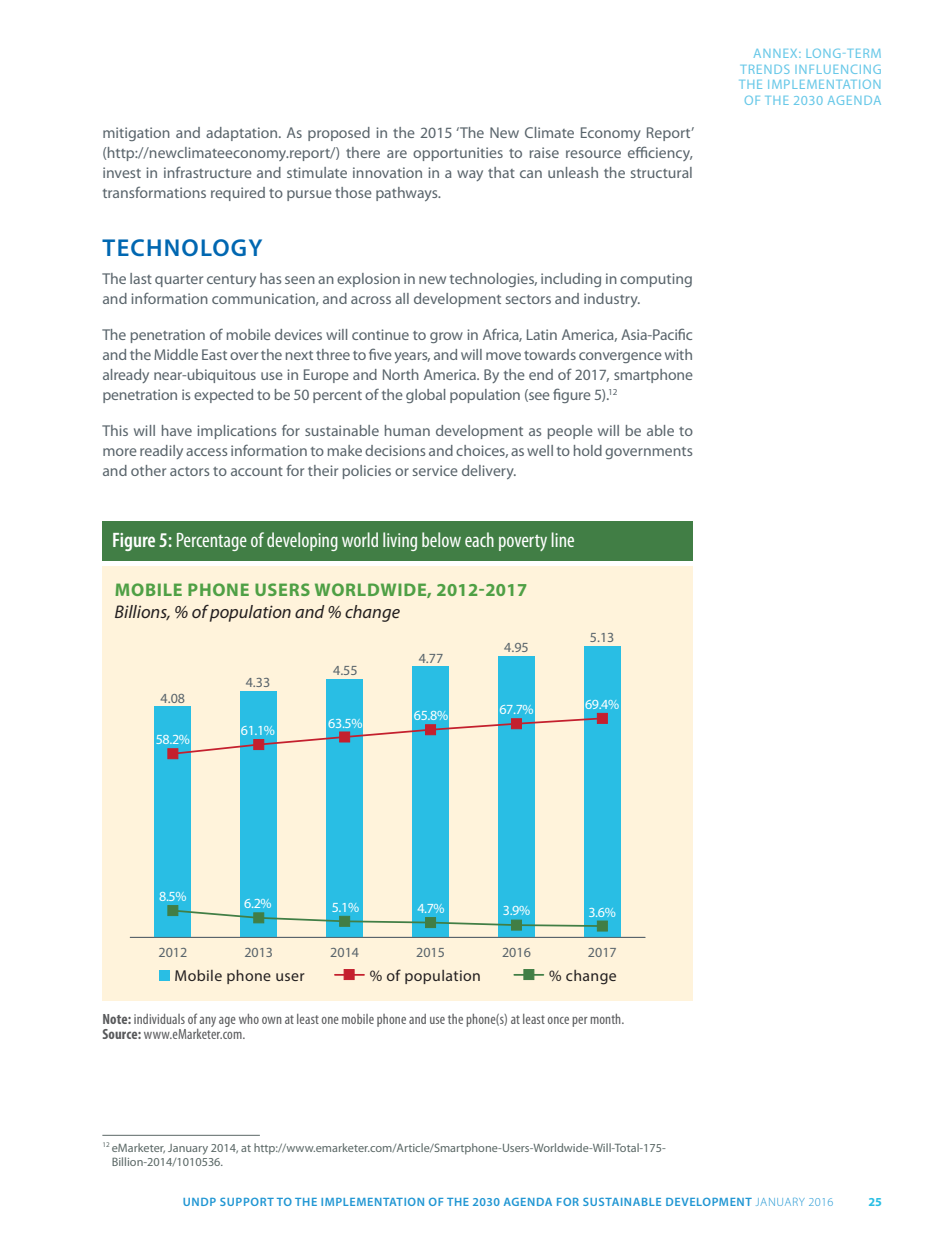
<style>
.page{position:relative;width:945px;height:1260px;background:#fff}
.page>*{position:absolute;margin:0;border:0;box-sizing:border-box;transform-origin:0 0}
.t1{font:600 24.5px "Myriad Pro";letter-spacing:.05em;color:#0067b1}
.t2{font:condensed 21px "Myriad Pro";color:#fff}
.t3{font:700 18.38px "Myriad Pro";letter-spacing:.04em;color:#4fa045}
.t4{font:italic 18.38px "Myriad Pro";color:#231f20}
.t5{font:15.75px/20.1px "Myriad Pro";color:#59646b;text-align:justify}
.t6{font:15.75px "Myriad Pro";letter-spacing:.025em;color:#231f20}
.t7{font:condensed 14.88px/15.8px "Myriad Pro";letter-spacing:.01em;color:#58595b}
.t8{font:14px/15.8px "Myriad Pro";letter-spacing:.05em;color:#68c8e8;text-align:right}
.t9{font:14px "Myriad Pro";letter-spacing:-.025em;color:#fff}
.t10{font:14px "Myriad Pro";color:#59646b}
.t11{font:12.25px/14px "Myriad Pro";color:#5b6866}
.t12{font:600 12.25px "Myriad Pro";letter-spacing:.05em;color:#2096d3}
.t13{font:700 12.25px "Myriad Pro";color:#29bee4}
.s1{font-weight:600}
.s2{font-weight:700}
.s3{font-weight:300}
</style>
<div class="page">
<hr style="left:102px;top:1135px;width:158px;height:1px;background:#5b6866">
<div style="left:102px;top:566px;width:591px;height:434px;background:#fff3db"></div>
<div style="left:102px;top:522px;width:591px;height:39px;background:#417e45"></div>
<div style="left:159px;top:970px;width:11px;height:11px;background:#29bee4"></div>
<hr style="left:335px;top:974px;width:29px;height:2px;background:#c4202e">
<hr style="left:514px;top:974px;width:29px;height:2px;background:#417e45">
<div style="left:155px;top:706px;width:36px;height:231px;background:#29bee4"></div>
<div style="left:241px;top:691px;width:36px;height:246px;background:#29bee4"></div>
<div style="left:327px;top:679px;width:36px;height:258px;background:#29bee4"></div>
<div style="left:413px;top:666px;width:36px;height:271px;background:#29bee4"></div>
<div style="left:498px;top:656px;width:37px;height:281px;background:#29bee4"></div>
<div style="left:584px;top:646px;width:36px;height:291px;background:#29bee4"></div>
<hr style="left:130px;top:937px;width:515px;height:1px;background:#59646b">
<svg style="left:171px;top:909px;width:433px;height:19px"></svg>
<div style="left:167px;top:905px;width:11px;height:11px;background:#417e45;border:1px solid #417e45"></div>
<div style="left:253px;top:912px;width:11px;height:11px;background:#417e45;border:1px solid #417e45"></div>
<div style="left:339px;top:916px;width:11px;height:11px;background:#417e45;border:1px solid #417e45"></div>
<div style="left:425px;top:917px;width:11px;height:11px;background:#417e45"></div>
<div style="left:511px;top:920px;width:11px;height:11px;background:#417e45;border:1px solid #417e45"></div>
<div style="left:597px;top:921px;width:11px;height:10px;background:#417e45;border:1px solid #417e45"></div>
<div style="left:523px;top:969px;width:11px;height:11px;background:#417e45;border:1px solid #417e45"></div>
<div style="left:344px;top:969px;width:11px;height:11px;background:#c4202e;border:1px solid #c4202e"></div>
<svg style="left:178px;top:717px;width:419px;height:39px"></svg>
<div style="left:167px;top:748px;width:11px;height:11px;background:#c4202e;border:1px solid #c4202e"></div>
<div style="left:253px;top:739px;width:11px;height:11px;background:#c4202e;border:1px solid #c4202e"></div>
<div style="left:339px;top:732px;width:11px;height:10px;background:#c4202e;border:1px solid #c4202e"></div>
<div style="left:425px;top:724px;width:11px;height:11px;background:#c4202e;border:1px solid #c4202e"></div>
<div style="left:511px;top:718px;width:11px;height:11px;background:#c4202e;border:1px solid #c4202e"></div>
<div style="left:597px;top:713px;width:11px;height:11px;background:#c4202e;border:1px solid #c4202e"></div>
<p class="t5" style="left:102px;top:122px;width:593px">mitigation and adaptation. As proposed in the 2015 ‘The New Climate Economy Report’ (http://newclimateeconomy.report/) there are opportunities to raise resource efficiency, invest in infrastructure and stimulate innovation in a way that can unleash the structural transformations required to pursue those pathways.</p>
<h1 class="t1" style="left:103px;top:232px;width:161px">TECHNOLOGY</h1>
<p class="t5" style="left:102px;top:268px;width:592px">The last quarter century has seen an explosion in new technologies, including in computing and information communication, and across all development sectors and industry.</p>
<p class="t5" style="left:102px;top:324px;width:592px">The penetration of mobile devices will continue to grow in Africa, Latin America, Asia-Pacific and the Middle East over the next three to five years, and will move towards convergence with already near-ubiquitous use in Europe and North America. By the end of 2017, smartphone penetration is expected to be 50 percent of the global population (see figure 5).<sup>12</sup></p>
<p class="t5" style="left:102px;top:421px;width:592px">This will have implications for sustainable human development as people will be able to more readily access information to make decisions and choices, as well to hold governments and other actors to account for their policies or service delivery.</p>
<h2 class="t2" style="left:112px;top:528px;width:464px"><span class="s1">Figure 5:</span> Percentage of developing world living below each poverty line</h2>
<p class="t3" style="left:115px;top:578px;width:414px">MOBILE PHONE USERS WORLDWIDE, 2012-2017</p>
<p class="t4" style="left:115px;top:601px;width:287px">Billions, % of population and % change</p>
<p class="t10" style="left:161px;top:690px;width:26px">4.08</p>
<p class="t9" style="left:156px;top:731px;width:36px">58.2%</p>
<p class="t10" style="left:246px;top:674px;width:26px">4.33</p>
<p class="t9" style="left:241px;top:722px;width:36px">61.1%</p>
<p class="t10" style="left:333px;top:662px;width:26px">4.55</p>
<p class="t9" style="left:328px;top:715px;width:36px">63.5%</p>
<p class="t10" style="left:419px;top:649px;width:26px">4.77</p>
<p class="t9" style="left:414px;top:706px;width:36px">65.8%</p>
<p class="t10" style="left:504px;top:639px;width:26px">4.95</p>
<p class="t9" style="left:499px;top:701px;width:36px">67.7%</p>
<p class="t10" style="left:590px;top:628px;width:26px">5.13</p>
<p class="t9" style="left:585px;top:696px;width:36px">69.4%</p>
<p class="t8" style="left:739px;top:45px;width:145px">ANNEX: LONG-TERM<br>TRENDS INFLUENCING<br>THE IMPLEMENTATION<br>OF THE 2030 AGENDA</p>
<p class="t9" style="left:159px;top:888px;width:29px">8.5%</p>
<p class="t9" style="left:244px;top:895px;width:29px">6.2%</p>
<p class="t9" style="left:332px;top:898px;width:29px">5.1%</p>
<p class="t9" style="left:417px;top:900px;width:29px">4.7%</p>
<p class="t9" style="left:503px;top:902px;width:29px">3.9%</p>
<p class="t9" style="left:588px;top:904px;width:29px">3.6%</p>
<p class="t10" style="left:158px;top:943px;width:30px">2012</p>
<p class="t10" style="left:244px;top:943px;width:30px">2013</p>
<p class="t10" style="left:330px;top:943px;width:30px">2014</p>
<p class="t10" style="left:416px;top:943px;width:30px">2015</p>
<p class="t10" style="left:502px;top:943px;width:30px">2016</p>
<p class="t10" style="left:588px;top:943px;width:30px">2017</p>
<p class="t6" style="left:175px;top:966px;width:132px">Mobile phone user</p>
<p class="t6" style="left:370px;top:966px;width:113px">% of population</p>
<p class="t6" style="left:549px;top:966px;width:69px">% change</p>
<p class="t7" style="left:102px;top:1011px;width:524px"><span class="s2">Note:</span> individuals of any age who own at least one mobile phone and use the phone(s) at least once per month.<br><span class="s2">Source:</span> www.eMarketer.com.</p>
<p class="t11" style="left:112px;top:1140px;width:556px;text-indent:-9px"><sup>12</sup> eMarketer, January 2014, at http://www.emarketer.com/Article/Smartphone-Users-Worldwide-Will-Total-175-<br>Billion-2014/1010536.</p>
<p class="t12" style="left:183px;top:1194px;width:652px">UNDP SUPPORT TO THE IMPLEMENTATION OF THE 2030 AGENDA FOR SUSTAINABLE DEVELOPMENT <span class="s3">JANUARY 2016</span></p>
<p class="t13" style="left:868px;top:1194px;width:15px">25</p>
</div>
